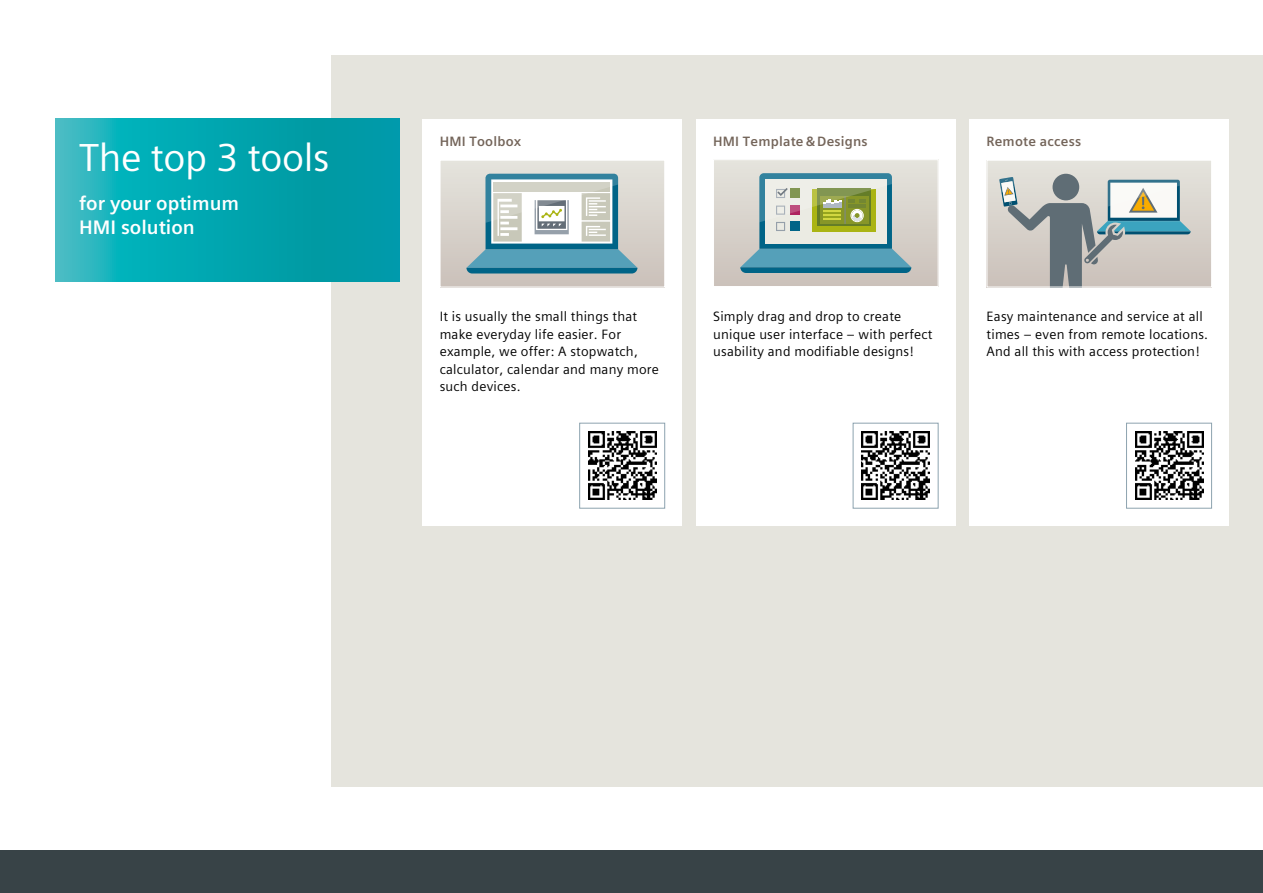
<style>
.page{position:relative;width:1263px;height:893px;background:#fff}
.page>*{position:absolute;margin:0;border:0;box-sizing:border-box;transform-origin:0 0}
.t1{font:39px "Siemens Sans Global";letter-spacing:-.01em;color:#fff}
.t2{font:700 19.5px/23.4px "Siemens Sans Global";color:#fff}
.t3{font:13.5px/17.5px "Siemens Sans Global";letter-spacing:.015em;color:#000}
.t4{font:700 13.5px "Siemens Sans Global";letter-spacing:.015em;color:#74655a}
</style>
<div class="page">
<div style="left:332px;top:55px;width:931px;height:732px;background:#e5e4dd"></div>
<div style="left:0;top:850px;width:1263px;height:43px;background:#384347"></div>
<svg style="left:55px;top:119px;width:345px;height:162px;background:#08a6b0"></svg>
<div style="left:969px;top:119px;width:260px;height:407px;background:#fff"></div>
<div style="left:987px;top:160px;width:224px;height:127px;background:linear-gradient(to bottom,#e5e4dd,#cbc1ba)"></div>
<svg style="left:999px;top:174px;width:192px;height:111px;background:#b1b7b5"></svg>
<div style="left:986px;top:160px;width:226px;height:127px;border:1px solid #fff"></div>
<div style="left:423px;top:119px;width:259px;height:407px;background:#fff"></div>
<div style="left:440px;top:160px;width:225px;height:127px;background:linear-gradient(to bottom,#e5e4dd,#cbc1ba)"></div>
<svg style="left:466px;top:174px;width:171px;height:99px"></svg>
<div style="left:440px;top:160px;width:225px;height:127px;border:1px solid #fff"></div>
<div style="left:696px;top:119px;width:259px;height:407px;background:#fff"></div>
<div style="left:713px;top:160px;width:225px;height:126px;background:linear-gradient(to bottom,#e5e4dd,#cbc1ba)"></div>
<svg style="left:740px;top:173px;width:171px;height:100px;background:#98b6ac"></svg>
<div style="left:713px;top:159px;width:225px;height:128px;border:1px solid #fff"></div>
<div style="left:1126px;top:423px;width:86px;height:86px;background:#fff;border:1px solid #8da3af"></div>
<img style="left:1135px;top:432px;width:68px;height:68px">
<div style="left:579px;top:423px;width:86px;height:86px;background:#fff;border:1px solid #8da3af"></div>
<img style="left:588px;top:432px;width:68px;height:68px">
<div style="left:853px;top:423px;width:85px;height:86px;background:#fff;border:1px solid #8da3af"></div>
<img style="left:861px;top:432px;width:69px;height:68px">
<h1 class="t1" style="left:79px;top:128px;width:252px">The top 3 tools</h1>
<h2 class="t2" style="left:79px;top:192px;width:162px">for your optimum<br>HMI solution</h2>
<p class="t4" style="left:440px;top:131px;width:83px">HMI Toolbox</p>
<p class="t4" style="left:713px;top:131px;width:156px">HMI Template&amp;Designs</p>
<p class="t4" style="left:986px;top:131px;width:96px">Remote access</p>
<p class="t3" style="left:440px;top:308px;width:221px">It is usually the small things that make everyday life easier. For example, we offer: A stopwatch, calculator, calendar and many more such devices.</p>
<p class="t3" style="left:713px;top:308px;width:221px">Simply drag and drop to create unique user interface – with perfect usability and modifiable designs!</p>
<p class="t3" style="left:986px;top:308px;width:223px">Easy maintenance and service at all times – even from remote locations.<br>And all this with access protection!</p>
</div>
